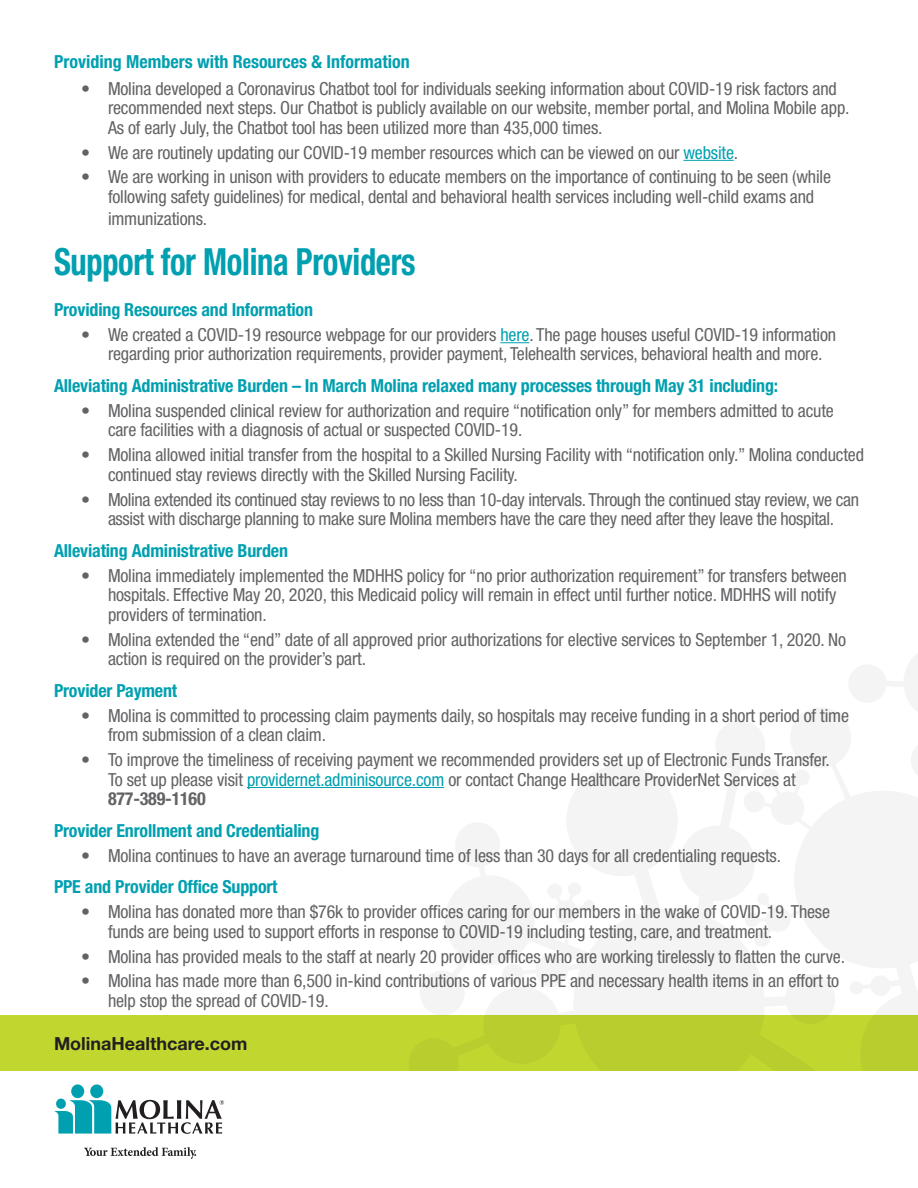
<style>
.page{position:relative;width:918px;height:1188px;background:#fff}
.page>*{position:absolute;margin:0;border:0;box-sizing:border-box;transform-origin:0 0}
.t1{font:700 condensed 37.5px "Helvetica Neue";letter-spacing:-.01em;color:#00a0b0;scale:.87 1}
.t2{font:condensed 18px/19.5px "Helvetica Neue";letter-spacing:-.01em;color:#636366}
.t3{font:700 condensed 18px "Helvetica Neue";letter-spacing:-.01em;color:#00a0b0}
.t4{font:700 18px "Helvetica Neue";color:#231f20}
.s1{color:#00a0b0}
.s2{font-weight:700}
</style>
<div class="page">
<div style="left:0;top:1015px;width:918px;height:56px;background:#c1d72f"></div>
<hr style="left:683px;top:160px;width:51px;height:1px;background:#00a0b0">
<svg style="left:500px;top:342px;width:29px;height:1px"></svg>
<hr style="left:247px;top:787px;width:197px;height:1px;background:#00a0b0">
<svg style="left:420px;top:654px;width:498px;height:361px"></svg>
<svg style="left:84px;top:1147px;width:112px;height:12px"></svg>
<div style="left:90px;top:1084px;width:13px;height:14px;background:#00a0b0;border-radius:50%"></div>
<div style="left:71px;top:1084px;width:13px;height:14px;background:#00a0b0;border-radius:50%"></div>
<svg style="left:54px;top:1100px;width:170px;height:34px"></svg>
<div style="left:56px;top:1099px;width:10px;height:10px;background:#00a0b0;border-radius:50%"></div>
<h3 class="t3" style="left:54px;top:51px;width:357px">Providing Members with Resources &amp; Information</h3>
<p class="t2" style="left:108px;top:78px;width:743px;text-indent:-27px">• Molina developed a Coronavirus Chatbot tool for individuals seeking information about COVID-19 risk factors and recommended next steps. Our Chatbot is publicly available on our website, member portal, and Molina Mobile app.<br>As of early July, the Chatbot tool has been utilized more than 435,000 times.</p>
<p class="t2" style="left:81px;top:142px;width:659px">• We are routinely updating our COVID-19 member resources which can be viewed on our <span class="s1">website</span>.</p>
<p class="t2" style="left:81px;top:167px;width:752px;text-align:center">• We are working in unison with providers to educate members on the importance of continuing to be seen (while following safety guidelines) for medical, dental and behavioral health services including well-child exams and</p>
<p class="t2" style="left:108px;top:208px;width:101px">immunizations.</p>
<h2 class="t1" style="left:54px;top:239px;width:417px">Support for Molina Providers</h2>
<h3 class="t3" style="left:54px;top:299px;width:261px">Providing Resources and Information</h3>
<p class="t2" style="left:108px;top:325px;width:730px;text-indent:-27px">• We created a COVID-19 resource webpage for our providers <span class="s1">here</span>. The page houses useful COVID-19 information regarding prior authorization requirements, provider payment, Telehealth services, behavioral health and more.</p>
<h3 class="t3" style="left:54px;top:375px;width:726px">Alleviating Administrative Burden – In March Molina relaxed many processes through May 31 including:</h3>
<p class="t2" style="left:108px;top:401px;width:727px;text-indent:-27px">• Molina suspended clinical review for authorization and require “notification only” for members admitted to acute care facilities with a diagnosis of actual or suspected COVID-19.</p>
<p class="t2" style="left:108px;top:445px;width:758px;text-indent:-27px">• Molina allowed initial transfer from the hospital to a Skilled Nursing Facility with “notification only.” Molina conducted continued stay reviews directly with the Skilled Nursing Facility.</p>
<p class="t2" style="left:81px;top:490px;width:780px;text-align:center">• Molina extended its continued stay reviews to no less than 10-day intervals. Through the continued stay review, we can assist with discharge planning to make sure Molina members have the care they need after they leave the hospital.</p>
<h3 class="t3" style="left:54px;top:540px;width:236px">Alleviating Administrative Burden</h3>
<p class="t2" style="left:108px;top:566px;width:740px;text-indent:-27px">• Molina immediately implemented the MDHHS policy for “no prior authorization requirement” for transfers between hospitals. Effective May 20, 2020, this Medicaid policy will remain in effect until further notice. MDHHS will notify providers of termination.</p>
<p class="t2" style="left:108px;top:629px;width:740px;text-indent:-27px">• Molina extended the “end” date of all approved prior authorizations for elective services to September 1, 2020. No action is required on the provider’s part.</p>
<h3 class="t3" style="left:54px;top:680px;width:125px">Provider Payment</h3>
<p class="t2" style="left:108px;top:705px;width:743px;text-indent:-27px">• Molina is committed to processing claim payments daily, so hospitals may receive funding in a short period of time from submission of a clean claim.</p>
<p class="t2" style="left:108px;top:750px;width:723px;text-indent:-27px">• To improve the timeliness of receiving payment we recommended providers set up of Electronic Funds Transfer.<br>To set up please visit <span class="s1">providernet.adminisource.com</span> or contact Change Healthcare ProviderNet Services at<br><span class="s2">877-389-1160</span></p>
<h3 class="t3" style="left:54px;top:819px;width:267px">Provider Enrollment and Credentialing</h3>
<p class="t2" style="left:81px;top:845px;width:702px">• Molina continues to have an average turnaround time of less than 30 days for all credentialing requests.</p>
<h3 class="t3" style="left:54px;top:876px;width:225px">PPE and Provider Office Support</h3>
<p class="t2" style="left:108px;top:902px;width:724px;text-indent:-27px">• Molina has donated more than $76k to provider offices caring for our members in the wake of COVID-19. These funds are being used to support efforts in response to COVID-19 including testing, care, and treatment.</p>
<p class="t2" style="left:81px;top:946px;width:766px">• Molina has provided meals to the staff at nearly 20 provider offices who are working tirelessly to flatten the curve.</p>
<p class="t2" style="left:108px;top:971px;width:733px;text-indent:-27px">• Molina has made more than 6,500 in-kind contributions of various PPE and necessary health items in an effort to help stop the spread of COVID-19.</p>
<p class="t4" style="left:54px;top:1032px;width:195px">MolinaHealthcare.com</p>
</div>
